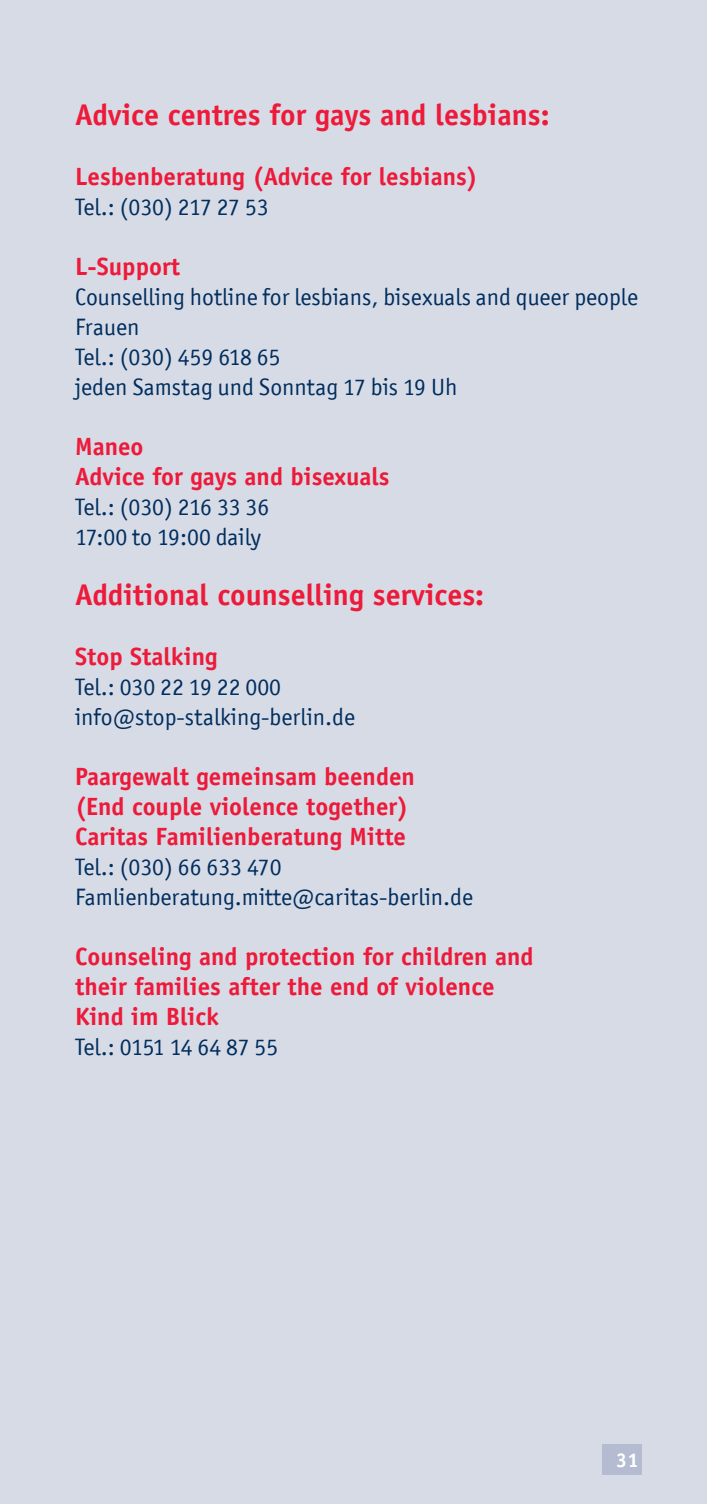
<style>
.page{position:relative;width:707px;height:1504px;background:#d7dbe6}
.page>*{position:absolute;margin:0;border:0;box-sizing:border-box;transform-origin:0 0}
.t1{font:700 30px "Officina Sans";color:#ed1a3a}
.t2{font:700 25px/30px "Officina Sans";color:#ed1a3a}
.t3{font:23.75px/30px "Officina San ITC";color:#002e5e}
.t4{font:23.75px "Officina San ITC";letter-spacing:-.02em;color:#002e5e}
.t5{font:700 20px "Officina Sans";color:#fff}
</style>
<div class="page">
<div style="left:602px;top:1445px;width:40px;height:30px;background:#b5bcd1"></div>
<p class="t1" style="left:75px;top:96px;width:476px">Advice centres for gays and lesbians:</p>
<p class="t2" style="left:75px;top:161px;width:404px">Lesbenberatung (Advice for lesbians)</p>
<p class="t3" style="left:75px;top:191px;width:195px">Tel.: (030) 217 27 53</p>
<p class="t2" style="left:75px;top:251px;width:107px">L-Support</p>
<p class="t3" style="left:75px;top:281px;width:564px">Counselling hotline for lesbians, bisexuals and queer people<br>Frauen<br>Tel.: (030) 459 618 65<br>jeden Samstag und Sonntag 17 bis 19 Uh</p>
<p class="t2" style="left:75px;top:431px;width:316px">Maneo<br>Advice for gays and bisexuals</p>
<p class="t3" style="left:75px;top:491px;width:196px">Tel.: (030) 216 33 36<br>17:00 to 19:00 daily</p>
<p class="t1" style="left:75px;top:576px;width:410px">Additional counselling services:</p>
<p class="t2" style="left:75px;top:641px;width:144px">Stop Stalking</p>
<p class="t3" style="left:75px;top:671px;width:282px">Tel.: 030 22 19 22 000 info@stop-stalking-berlin.de</p>
<p class="t2" style="left:75px;top:761px;width:341px">Paargewalt gemeinsam beenden (End couple violence together)<br>Caritas Familienberatung Mitte</p>
<p class="t3" style="left:75px;top:851px;width:399px">Tel.: (030) 66 633 470<br>Famlienberatung.mitte@caritas-berlin.de</p>
<p class="t2" style="left:75px;top:941px;width:460px">Counseling and protection for children and their families after the end of violence<br>Kind im Blick</p>
<p class="t4" style="left:75px;top:1033px;width:205px">Tel.: 0151 14 64 87 55</p>
<p class="t5" style="left:616px;top:1448px;width:24px">31</p>
</div>
